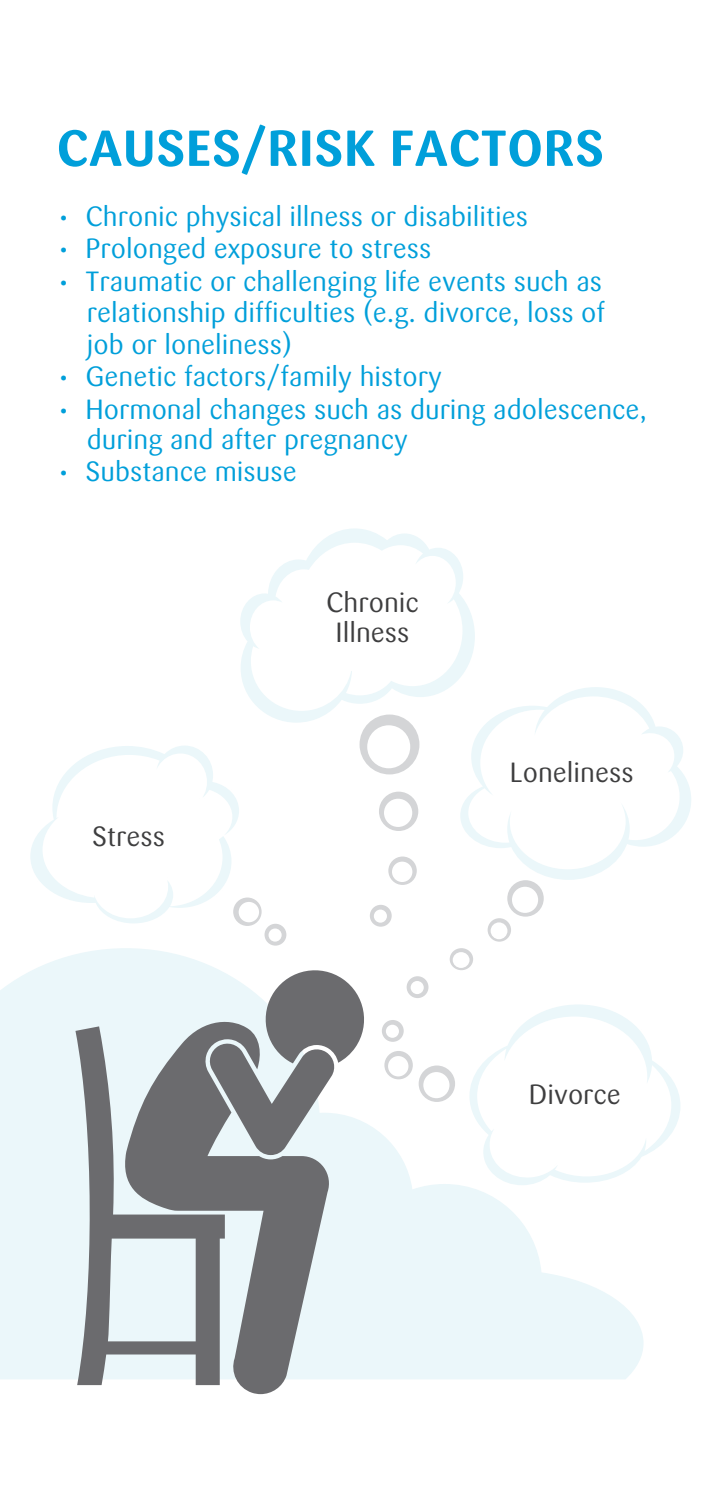
<style>
.page{position:relative;width:709px;height:1489px;background:#fff}
.page>*{position:absolute;margin:0;border:0;box-sizing:border-box;transform-origin:0 0}
.t1{font:700 50px "Sari";letter-spacing:.015em;color:#009fda}
.t2{font:27.5px/31.2px "Sari";color:#009fda;text-align:justify}
.t3{font:27.5px "Sari";color:#3e3e3f}
.s1{font-size:25px}
</style>
<div class="page">
<svg style="left:0;top:948px;width:643px;height:431px;fill:#ebf7fa"></svg>
<svg style="left:75px;top:1026px;width:45px;height:358px;background:#a4a9ac"></svg>
<svg style="left:120px;top:1017px;width:210px;height:376px;background:#a3a7aa"></svg>
<svg style="left:207px;top:963px;width:164px;height:191px"></svg>
<svg style="left:370px;top:905px;width:22px;height:21px"></svg>
<svg style="left:388px;top:856px;width:29px;height:28px"></svg>
<svg style="left:449px;top:948px;width:24px;height:22px"></svg>
<svg style="left:384px;top:1050px;width:71px;height:51px"></svg>
<svg style="left:379px;top:791px;width:39px;height:40px"></svg>
<svg style="left:406px;top:976px;width:22px;height:22px"></svg>
<svg style="left:382px;top:1019px;width:22px;height:22px"></svg>
<svg style="left:240px;top:528px;width:235px;height:194px"></svg>
<svg style="left:460px;top:687px;width:231px;height:192px"></svg>
<svg style="left:30px;top:746px;width:256px;height:199px"></svg>
<svg style="left:465px;top:1000px;width:215px;height:188px"></svg>
<svg style="left:359px;top:714px;width:60px;height:60px"></svg>
<svg style="left:487px;top:880px;width:56px;height:61px"></svg>
<p class="t1" style="left:57px;top:118px;width:548px">CAUSES/RISK FACTORS</p>
<p class="t2" style="left:57px;top:201px;width:473px"><span class="s1">•</span> Chronic physical illness or disabilities</p>
<p class="t2" style="left:57px;top:233px;width:376px"><span class="s1">•</span> Prolonged exposure to stress</p>
<p class="t2" style="left:87px;top:266px;width:520px;text-indent:-30px"><span class="s1">•</span> Traumatic or challenging life events such as relationship difficulties (e.g. divorce, loss of job or loneliness)</p>
<p class="t2" style="left:57px;top:361px;width:387px"><span class="s1">•</span> Genetic factors/family history</p>
<p class="t2" style="left:87px;top:394px;width:561px;line-height:30px;text-indent:-30px"><span class="s1">•</span> Hormonal changes such as during adolescence, during and after pregnancy</p>
<p class="t2" style="left:57px;top:456px;width:241px"><span class="s1">•</span> Substance misuse</p>
<p class="t3" style="left:92px;top:820px;width:74px">Stress</p>
<p class="t3" style="left:326px;top:586px;width:94px">Chronic</p>
<p class="t3" style="left:335px;top:616px;width:75px">Illness</p>
<p class="t3" style="left:510px;top:756px;width:125px">Loneliness</p>
<p class="t3" style="left:529px;top:1078px;width:94px">Divorce</p>
</div>
